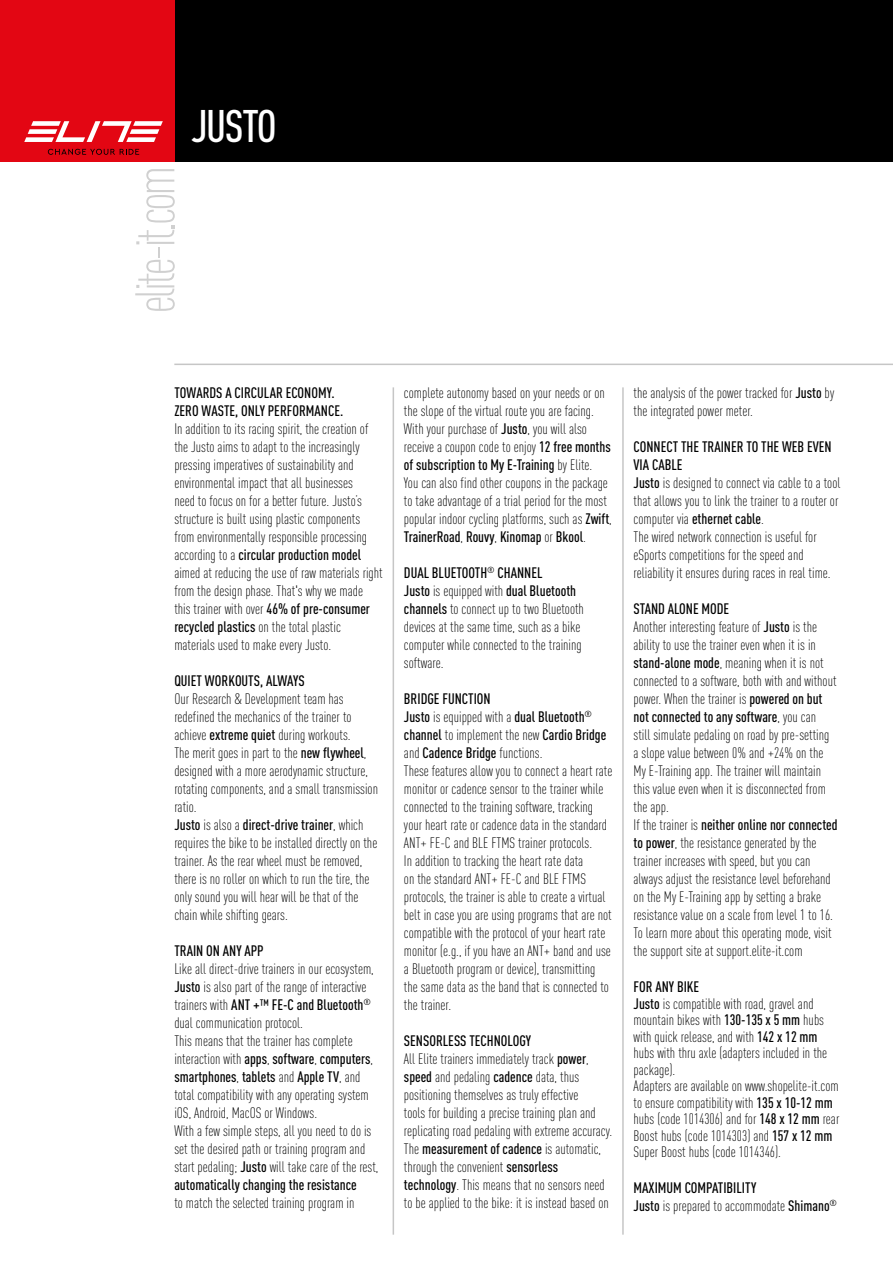
<style>
.page{position:relative;width:893px;height:1263px;background:#fff}
.page>*{position:absolute;margin:0;border:0;box-sizing:border-box;transform-origin:0 0}
.t1{font:300 54.9px "DIN Cond";letter-spacing:-.06em;color:#d0d0d0}
.t2{font:500 45px "DIN Cond";letter-spacing:-.03em;color:#fff}
.t3{font:300 15px/18px "DIN Cond";color:#000}
.t4{font:500 15px/18px "DIN Cond";color:#000}
.s1{font-weight:500}
.s2{font-weight:300}
</style>
<div class="page">
<div style="left:174px;top:0;width:719px;height:162px;background:#000"></div>
<div style="left:0;top:0;width:174px;height:162px;background:#e30613"></div>
<svg style="left:24px;top:121px;width:139px;height:21px"></svg>
<svg style="left:48px;top:149px;width:91px;height:6px"></svg>
<hr style="left:393px;top:387px;width:1px;height:848px;background:#c6c6c6">
<hr style="left:622px;top:387px;width:2px;height:848px;background:#c6c6c6">
<hr style="left:174px;top:364px;width:719px;height:1px;background:#c6c6c6">
<h1 class="t1" style="left:124px;top:313px;width:149px;rotate:-90deg">elite-it.com</h1>
<h2 class="t2" style="left:191px;top:99px;width:87px">JUSTO</h2>
<p class="t4" style="left:174px;top:383px;width:170px">TOWARDS A CIRCULAR ECONOMY.<br>ZERO WASTE, ONLY PERFORMANCE.</p>
<p class="t3" style="left:174px;top:420px;width:210px">In addition to its racing spirit, the creation of the Justo aims to adapt to the increasingly pressing imperatives of sustainability and environmental impact that all businesses<br>need to focus on for a better future. Justo’s structure is built using plastic components from environmentally responsible processing according to a <span class="s1">circular production model </span>aimed at reducing the use of raw materials right from the design phase. That's why we made this trainer with over <span class="s1">46% of pre-consumer recycled plastics</span> on the total plastic materials used to make every Justo.</p>
<p class="t4" style="left:174px;top:671px;width:132px">QUIET WORKOUTS, ALWAYS</p>
<p class="t3" style="left:174px;top:690px;width:205px">Our Research &amp; Development team has redefined the mechanics of the trainer to achieve <span class="s1">extreme quiet</span> during workouts.<br>The merit goes in part to the <span class="s1">new flywheel</span>, designed with a more aerodynamic structure, rotating components, and a small transmission ratio.<br><span class="s1">Justo</span> is also a <span class="s1">direct-drive trainer</span>, which requires the bike to be installed directly on the trainer. As the rear wheel must be removed, there is no roller on which to run the tire, the only sound you will hear will be that of the chain while shifting gears.</p>
<p class="t4" style="left:174px;top:941px;width:91px">TRAIN ON ANY APP</p>
<p class="t3" style="left:174px;top:960px;width:206px">Like all direct-drive trainers in our ecosystem, <span class="s1">Justo</span> is also part of the range of interactive trainers with <span class="s1">ANT +™ FE-C and Bluetooth</span><sup>® </sup>dual communication protocol.<br>This means that the trainer has complete interaction with <span class="s1">apps</span>, <span class="s1">software</span>, <span class="s1">computers</span>, <span class="s1">smartphones</span>, <span class="s1">tablets</span> and <span class="s1">Apple TV</span>, and total compatibility with any operating system iOS, Android, MacOS or Windows.<br>With a few simple steps, all you need to do is set the desired path or training program and start pedaling; <span class="s1">Justo</span> will take care of the rest, <span class="s1">automatically changing the resistance</span></p>
<p class="t3" style="left:174px;top:1194px;width:182px">to match the selected training program in</p>
<p class="t3" style="left:404px;top:384px;width:209px">complete autonomy based on your needs or on the slope of the virtual route you are facing.<br>With your purchase of <span class="s1">Justo</span>, you will also receive a coupon code to enjoy <span class="s1">12 free months of subscription to My E-Training</span> by Elite.<br>You can also find other coupons in the package to take advantage of a trial period for the most popular indoor cycling platforms, such as <span class="s1">Zwift</span>, <span class="s1">TrainerRoad</span>, <span class="s1">Rouvy</span>, <span class="s1">Kinomap</span> or <span class="s1">Bkool</span>.</p>
<p class="t3" style="left:404px;top:564px;width:181px"><span class="s1">DUAL BLUETOOTH</span><sup>®</sup> <span class="s1">CHANNEL<br>Justo</span> is equipped with <span class="s1">dual Bluetooth channels</span> to connect up to two Bluetooth devices at the same time, such as a bike computer while connected to the training software.</p>
<p class="t3" style="left:404px;top:690px;width:210px"><span class="s1">BRIDGE FUNCTION<br>Justo</span> is equipped with a <span class="s1">dual Bluetooth</span><sup>® </sup><span class="s1">channel</span> to implement the new <span class="s1">Cardio Bridge </span>and <span class="s1">Cadence Bridge</span> functions.<br>These features allow you to connect a heart rate monitor or cadence sensor to the trainer while connected to the training software, tracking your heart rate or cadence data in the standard ANT+ FE-C and BLE FTMS trainer protocols.<br>In addition to tracking the heart rate data<br>on the standard ANT+ FE-C and BLE FTMS protocols, the trainer is able to create a virtual belt in case you are using programs that are not compatible with the protocol of your heart rate monitor (e.g., if you have an ANT+ band and use a Bluetooth program or device), transmitting the same data as the band that is connected to the trainer.</p>
<p class="t3" style="left:404px;top:1032px;width:210px"><span class="s1">SENSORLESS TECHNOLOGY<br></span>All Elite trainers immediately track <span class="s1">power</span>, <span class="s1">speed</span> and pedaling <span class="s1">cadence</span> data, thus positioning themselves as truly effective<br>tools for building a precise training plan and replicating road pedaling with extreme accuracy.<br>The <span class="s1">measurement of cadence</span> is automatic, through the convenient <span class="s1">sensorless technology</span>. This means that no sensors need to be applied to the bike: it is instead based on</p>
<p class="t3" style="left:634px;top:384px;width:202px">the analysis of the power tracked for <span class="s1">Justo</span> by the integrated power meter.</p>
<p class="t3" style="left:634px;top:438px;width:208px"><span class="s1">CONNECT THE TRAINER TO THE WEB EVEN VIA CABLE<br>Justo</span> is designed to connect via cable to a tool that allows you to link the trainer to a router or computer via <span class="s1">ethernet cable</span>.<br>The wired network connection is useful for eSports competitions for the speed and reliability it ensures during races in real time.</p>
<p class="t3" style="left:634px;top:600px;width:206px"><span class="s1">STAND ALONE MODE<br></span>Another interesting feature of <span class="s1">Justo</span> is the ability to use the trainer even when it is in <span class="s1">stand-alone mode</span>, meaning when it is not connected to a software, both with and without power. When the trainer is <span class="s1">powered on but not connected to any software</span>, you can<br>still simulate pedaling on road by pre-setting a slope value between 0% and +24% on the My E-Training app. The trainer will maintain this value even when it is disconnected from the app.<br>If the trainer is <span class="s1">neither online nor connected to power</span>, the resistance generated by the trainer increases with speed, but you can always adjust the resistance level beforehand on the My E-Training app by setting a brake resistance value on a scale from level 1 to 16.<br>To learn more about this operating mode, visit the support site at support.elite-it.com</p>
<p class="t3" style="left:634px;top:978px;width:207px;line-height:16.5px"><span class="s1">FOR ANY BIKE<br>Justo</span> is compatible with road, gravel and mountain bikes with <span class="s1">130-135 x 5 mm</span> hubs with quick release, and with <span class="s1">142 x 12 mm </span>hubs with thru axle (adapters included in the package).<br>Adapters are available on www.shopelite-it.com to ensure compatibility with <span class="s1">135 x 10-12 mm </span>hubs (code 1014306) and for <span class="s1">148 x 12 mm</span> rear Boost hubs (code 1014303) and <span class="s1">157 x 12 mm </span>Super Boost hubs (code 1014346).</p>
<p class="t4" style="left:634px;top:1178px;width:205px">MAXIMUM COMPATIBILITY<br>Justo <span class="s2">is prepared to accommodate</span> Shimano<sup>®</sup></p>
</div>
